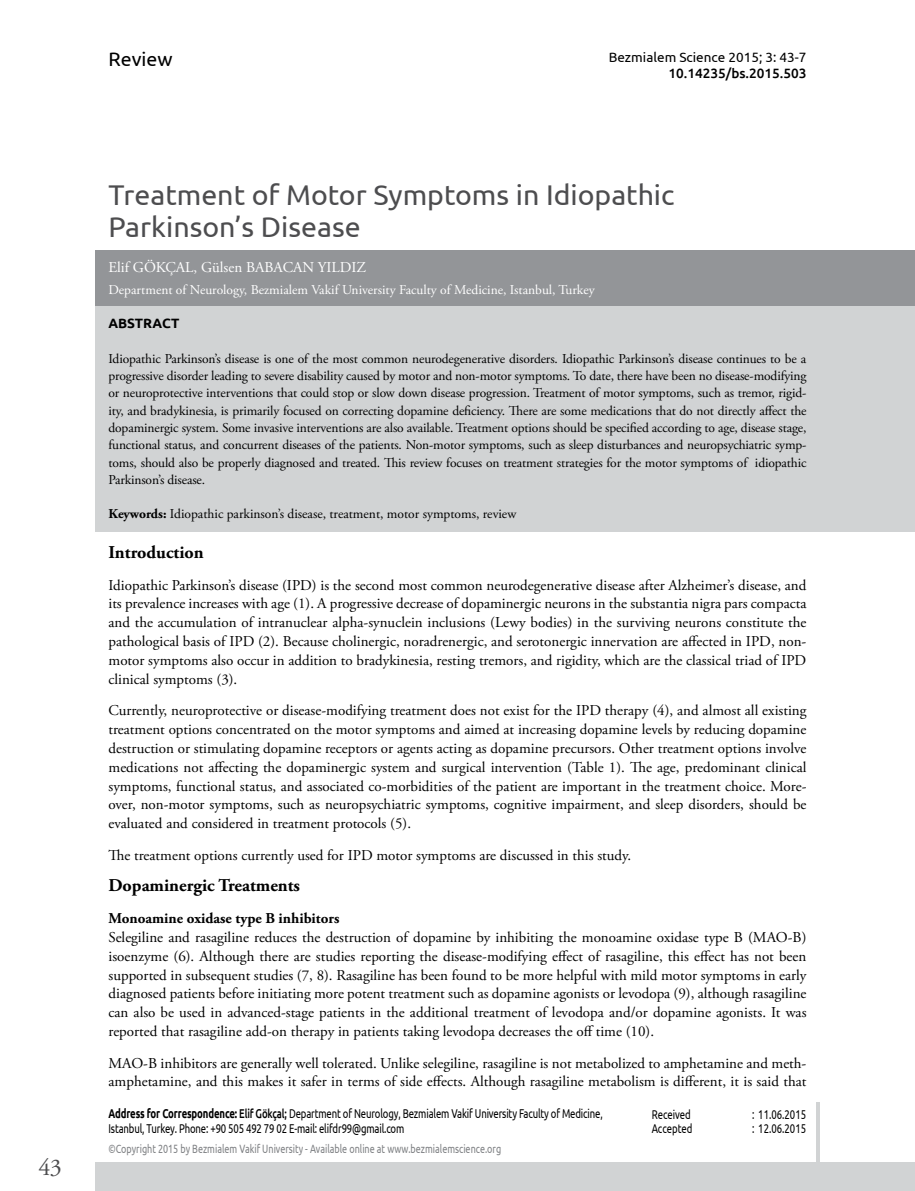
<style>
.page{position:relative;width:915px;height:1191px;background:#fff}
.page>*{position:absolute;margin:0;border:0;box-sizing:border-box;transform-origin:0 0}
.t1{font:28.5px/31.5px "Ubuntu";color:#4d4d4f}
.t2{font:24px "Adobe Garamond Pro";color:#4d4d4f}
.t3{font:19.5px "Ubuntu";color:#000}
.t4{font:700 18px "Adobe Garamond Pro";color:#000}
.t5{font:15px/18.9px "Adobe Garamond Pro";color:#000;text-align:justify}
.t6{font:700 15px "Adobe Garamond Pro";color:#000}
.t7{font:15px "Adobe Garamond Pro";color:#fff}
.t8{font:13.5px/17.2px "Adobe Garamond Pro";letter-spacing:-.005em;color:#000;text-align:justify}
.t9{font:13.5px "Adobe Garamond Pro";color:#fff}
.t10{font:13.5px "Ubuntu";color:#000}
.t11{font:500 13.5px "Ubuntu";color:#000}
.t12{font:700 13.5px "Ubuntu";color:#000}
.t13{font:12.75px/15.3px "Ubuntu";letter-spacing:-.015em;color:#000;scale:.75 1}
.t14{font:12px "Ubuntu";color:#808285;scale:.75 1}
.s1{font-weight:700}
.s2{font-weight:500}
</style>
<div class="page">
<div style="left:96px;top:271px;width:818px;height:261px;background:#d1d3d4"></div>
<div style="left:96px;top:1162px;width:818px;height:29px;background:#d1d3d4"></div>
<svg style="left:816px;top:1102px;width:3px;height:60px"></svg>
<div style="left:96px;top:250px;width:818px;height:55px;background:#939598"></div>
<h2 class="t2" style="left:38px;top:1152px;width:25px">43</h2>
<h3 class="t3" style="left:108px;top:47px;width:65px">Review</h3>
<p class="t10" style="left:608px;top:49px;width:199px">Bezmialem Science 2015; 3: 43-7</p>
<p class="t11" style="left:668px;top:65px;width:139px">10.14235/bs.2015.503</p>
<h1 class="t1" style="left:108px;top:178px;width:567px">Treatment of Motor Symptoms in Idiopathic<br>Parkinson’s Disease</h1>
<p class="t7" style="left:108px;top:258px;width:259px">Elif GÖKÇAL, Gülsen BABACAN YILDIZ</p>
<p class="t9" style="left:108px;top:281px;width:487px">Department of Neurology, Bezmialem Vakif University Faculty of Medicine, Istanbul, Turkey</p>
<p class="t12" style="left:108px;top:315px;width:72px">ABSTRACT</p>
<p class="t8" style="left:108px;top:350px;width:699px">Idiopathic Parkinson’s disease is one of the most common neurodegenerative disorders. Idiopathic Parkinson’s disease continues to be a progressive disorder leading to severe disability caused by motor and non-motor symptoms. To date, there have been no disease-modifying or neuroprotective interventions that could stop or slow down disease progression. Treatment of motor symptoms, such as tremor, rigid&shy;ity, and bradykinesia, is primarily focused on correcting dopamine deficiency. There are some medications that do not directly affect the dopaminergic system. Some invasive interventions are also available. Treatment options should be specified according to age, disease stage, functional status, and concurrent diseases of the patients. Non-motor symptoms, such as sleep disturbances and neuropsychiatric symp&shy;toms, should also be properly diagnosed and treated. This review focuses on treatment strategies for the motor symptoms of idiopathic Parkinson’s disease.</p>
<p class="t8" style="left:108px;top:506px;width:409px"><span class="s1">Keywords:</span> Idiopathic parkinson’s disease, treatment, motor symptoms, review</p>
<p class="t4" style="left:108px;top:542px;width:97px">Introduction</p>
<p class="t5" style="left:108px;top:576px;width:699px">Idiopathic Parkinson’s disease (IPD) is the second most common neurodegenerative disease after Alzheimer’s disease, and its prevalence increases with age (1). A progressive decrease of dopaminergic neurons in the substantia nigra pars compacta and the accumulation of intranuclear alpha-synuclein inclusions (Lewy bodies) in the surviving neurons constitute the pathological basis of IPD (2). Because cholinergic, noradrenergic, and serotonergic innervation are affected in IPD, non&shy;motor symptoms also occur in addition to bradykinesia, resting tremors, and rigidity, which are the classical triad of IPD clinical symptoms (3).</p>
<p class="t5" style="left:108px;top:701px;width:699px">Currently, neuroprotective or disease-modifying treatment does not exist for the IPD therapy (4), and almost all existing treatment options concentrated on the motor symptoms and aimed at increasing dopamine levels by reducing dopamine destruction or stimulating dopamine receptors or agents acting as dopamine precursors. Other treatment options involve medications not affecting the dopaminergic system and surgical intervention (Table 1). The age, predominant clinical symptoms, functional status, and associated co-morbidities of the patient are important in the treatment choice. More&shy;over, non-motor symptoms, such as neuropsychiatric symptoms, cognitive impairment, and sleep disorders, should be evaluated and considered in treatment protocols (5).</p>
<p class="t5" style="left:108px;top:846px;width:524px">The treatment options currently used for IPD motor symptoms are discussed in this study.</p>
<p class="t4" style="left:108px;top:875px;width:193px">Dopaminergic Treatments</p>
<p class="t6" style="left:108px;top:909px;width:232px">Monoamine oxidase type B inhibitors</p>
<p class="t5" style="left:108px;top:928px;width:699px">Selegiline and rasagiline reduces the destruction of dopamine by inhibiting the monoamine oxidase type B (MAO-B) isoenzyme (6). Although there are studies reporting the disease-modifying effect of rasagiline, this effect has not been supported in subsequent studies (7, 8). Rasagiline has been found to be more helpful with mild motor symptoms in early diagnosed patients before initiating more potent treatment such as dopamine agonists or levodopa (9), although rasagiline can also be used in advanced-stage patients in the additional treatment of levodopa and/or dopamine agonists. It was reported that rasagiline add-on therapy in patients taking levodopa decreases the off time (10).</p>
<p class="t5" style="left:108px;top:1054px;width:699px">MAO-B inhibitors are generally well tolerated. Unlike selegiline, rasagiline is not metabolized to amphetamine and meth&shy;amphetamine, and this makes it safer in terms of side effects. Although rasagiline metabolism is different, it is said that</p>
<p class="t13" style="left:108px;top:1105px;width:660px"><span class="s1">Address for Correspondence:</span> <span class="s2">Elif Gökçal;</span> Department of Neurology, Bezmialem Vakif University Faculty of Medicine,<br>Istanbul, Turkey. Phone: +90 505 492 79 02 E-mail: elifdr99@gmail.com</p>
<p class="t13" style="left:651px;top:1106px;width:54px">Received</p>
<p class="t13" style="left:752px;top:1106px;width:73px">: 11.06.2015</p>
<p class="t13" style="left:651px;top:1120px;width:56px">Accepted</p>
<p class="t13" style="left:752px;top:1120px;width:73px">: 12.06.2015</p>
<p class="t14" style="left:108px;top:1141px;width:525px">©Copyright 2015 by Bezmialem Vakif University - Available online at www.bezmialemscience.org</p>
</div>
